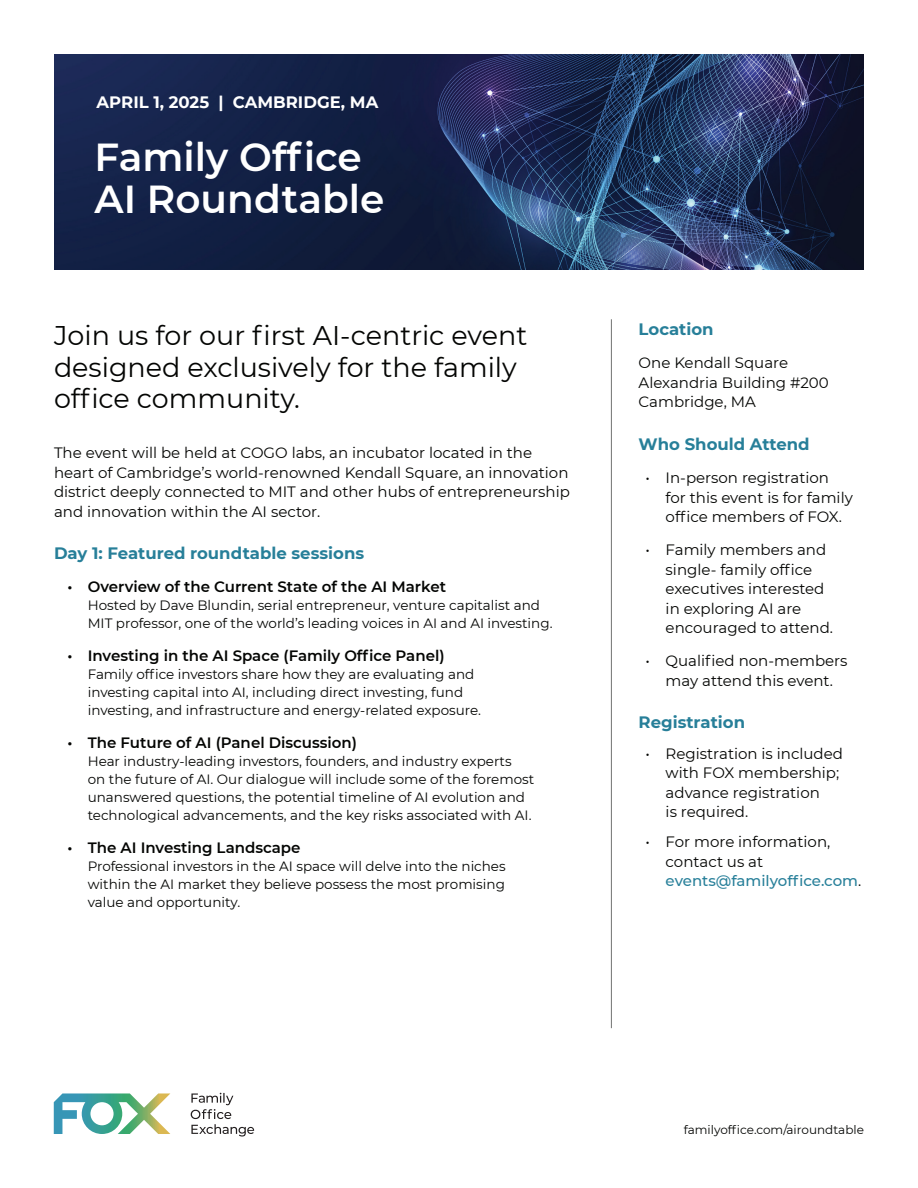
<style>
.page{position:relative;width:918px;height:1188px;background:#fff}
.page>*{position:absolute;margin:0;border:0;box-sizing:border-box;transform-origin:0 0}
.t1{font:600 39px/42px "Montserrat";color:#fff}
.t2{font:27px/31.5px "Montserrat";color:#040503}
.t3{font:700 16.5px "Montserrat";color:#277f99}
.t4{font:700 16.5px "Montserrat";color:#fff}
.t5{font:15px/19.5px "Montserrat";color:#040503}
.t6{font:600 15px "Montserrat";color:#040503}
.t7{font:13.5px/18px "Montserrat";color:#040503}
.t8{font:12px "Montserrat";color:#040503}
.s1{font-weight:500;color:#277f99}
</style>
<div class="page">
<img style="left:54px;top:54px;width:810px;height:216px">
<svg style="left:54px;top:1093px;width:116px;height:41px"></svg>
<svg style="left:191px;top:1093px;width:63px;height:44px"></svg>
<hr style="left:611px;top:319px;width:1px;height:709px;background:#808180">
<p class="t4" style="left:97px;top:91px;width:283px">APRIL 1, 2025 | CAMBRIDGE, MA</p>
<h1 class="t1" style="left:94px;top:134px;width:291px">Family Office<br>AI Roundtable</h1>
<h2 class="t2" style="left:54px;top:319px;width:475px">Join us for our first AI-centric event designed exclusively for the family office community.</h2>
<p class="t5" style="left:54px;top:442px;width:517px">The event will be held at COGO labs, an incubator located in the heart of Cambridge’s world-renowned Kendall Square, an innovation district deeply connected to MIT and other hubs of entrepreneurship and innovation within the AI sector.</p>
<p class="t3" style="left:54px;top:542px;width:312px">Day 1: Featured roundtable sessions</p>
<p class="t6" style="left:68px;top:576px;width:380px">• Overview of the Current State of the AI Market</p>
<p class="t7" style="left:88px;top:596px;width:466px">Hosted by Dave Blundin, serial entrepreneur, venture capitalist and<br>MIT professor, one of the world’s leading voices in AI and AI investing.</p>
<p class="t6" style="left:68px;top:645px;width:379px">• Investing in the AI Space (Family Office Panel)</p>
<p class="t7" style="left:88px;top:665px;width:395px">Family office investors share how they are evaluating and investing capital into AI, including direct investing, fund investing, and infrastructure and energy-related exposure.</p>
<p class="t6" style="left:68px;top:732px;width:291px">• The Future of AI (Panel Discussion)</p>
<p class="t7" style="left:88px;top:752px;width:448px">Hear industry-leading investors, founders, and industry experts<br>on the future of AI. Our dialogue will include some of the foremost unanswered questions, the potential timeline of AI evolution and technological advancements, and the key risks associated with AI.</p>
<p class="t6" style="left:68px;top:837px;width:235px">• The AI Investing Landscape</p>
<p class="t7" style="left:88px;top:857px;width:419px;text-align:justify">Professional investors in the AI space will delve into the niches within the AI market they believe possess the most promising value and opportunity.</p>
<p class="t3" style="left:639px;top:317px;width:76px">Location</p>
<p class="t5" style="left:639px;top:353px;width:192px">One Kendall Square<br>Alexandria Building #200<br>Cambridge, MA</p>
<p class="t3" style="left:639px;top:432px;width:173px">Who Should Attend</p>
<p class="t5" style="left:666px;top:467px;width:189px;text-indent:-20px">• In-person registration for this event is for family office members of FOX.</p>
<p class="t5" style="left:666px;top:539px;width:169px;text-indent:-20px">• Family members and single- family office executives interested in exploring AI are encouraged to attend.</p>
<p class="t5" style="left:645px;top:650px;width:204px;text-align:center">• Qualified non-members may attend this event.</p>
<p class="t3" style="left:639px;top:710px;width:108px">Registration</p>
<p class="t5" style="left:666px;top:743px;width:179px;text-indent:-20px">• Registration is included with FOX membership; advance registration<br>is required.</p>
<p class="t5" style="left:666px;top:832px;width:197px;text-indent:-20px">• For more information, contact us at <span class="s1">events@familyoffice.com</span>.</p>
<p class="t8" style="left:684px;top:1121px;width:182px">familyoffice.com/airoundtable</p>
</div>
